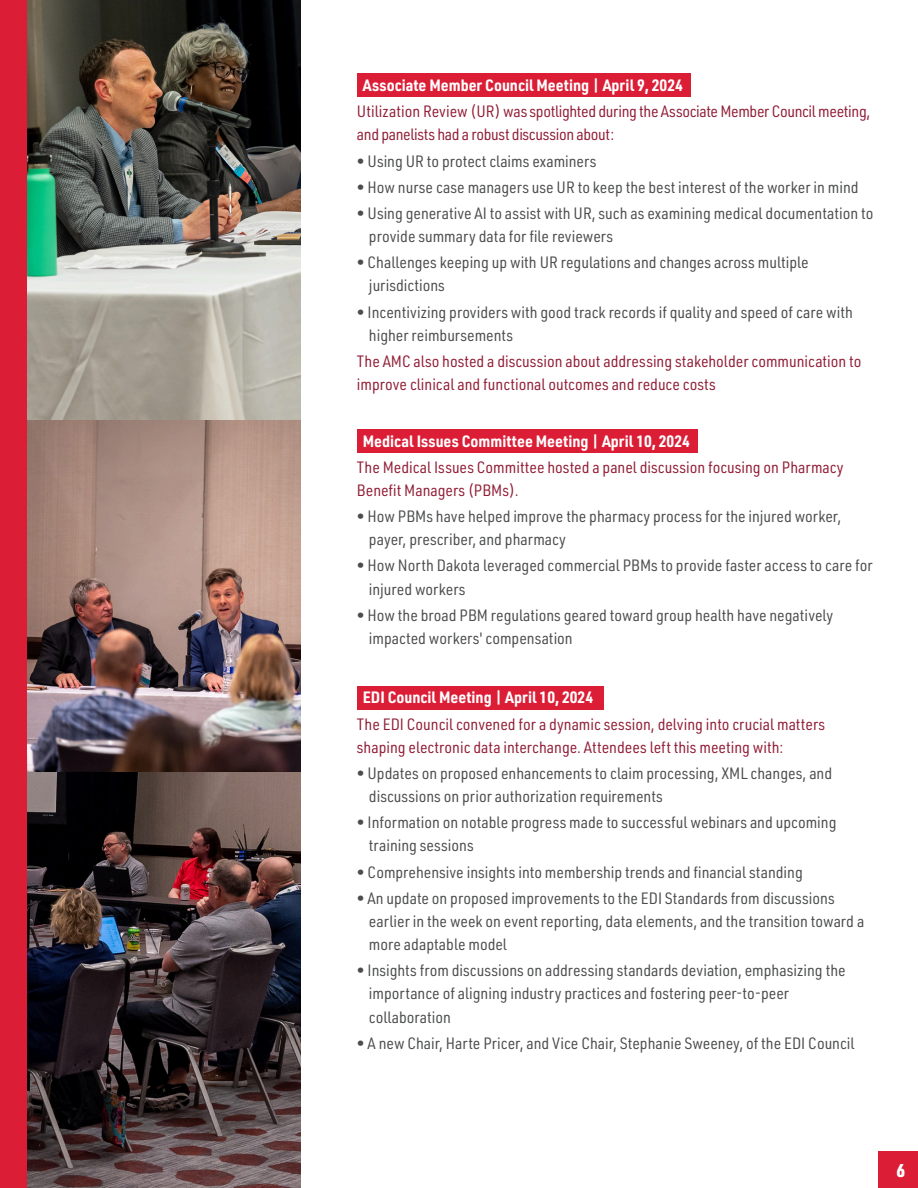
<style>
.page{position:relative;width:918px;height:1188px;background:#fff}
.page>*{position:absolute;margin:0;border:0;box-sizing:border-box;transform-origin:0 0}
.t1{font:900 18.15px "URWDIN Semi Cond";color:#fff}
.t2{font:16.05px/23.2px "URWDIN Semi Cond";color:#4b4c4d}
.t3{font:16.05px/23.1px "URWDIN Semi Cond";color:#911d35}
.t4{font:700 16.05px "URWDIN Semi Cond";color:#fff}
.t5{font:16.05px/23.2px "URWDIN Semi Cond";letter-spacing:-.02em;color:#911d35}
</style>
<div class="page">
<img style="left:27px;top:772px;width:274px;height:416px">
<img style="left:27px;top:0;width:274px;height:421px">
<img style="left:27px;top:421px;width:274px;height:351px">
<div style="left:879px;top:1151px;width:39px;height:37px;background:#db1d35"></div>
<div style="left:0;top:0;width:27px;height:1188px;background:#db1d35"></div>
<div style="left:358px;top:74px;width:333px;height:23px;background:#db1d35"></div>
<div style="left:358px;top:429px;width:340px;height:24px;background:#db1d35"></div>
<div style="left:358px;top:686px;width:246px;height:24px;background:#db1d35"></div>
<p class="t4" style="left:363px;top:74px;width:322px">Associate Member Council Meeting | April 9, 2024</p>
<p class="t5" style="left:357px;top:99px;width:515px">Utilization Review (UR) was spotlighted during the Associate Member Council meeting, and panelists had a robust discussion about:</p>
<p class="t2" style="left:357px;top:149px;width:241px">• Using UR to protect claims examiners</p>
<p class="t2" style="left:357px;top:175px;width:503px">• How nurse case managers use UR to keep the best interest of the worker in mind</p>
<p class="t2" style="left:369px;top:201px;width:506px;text-indent:-12px">• Using generative AI to assist with UR, such as examining medical documentation to provide summary data for file reviewers</p>
<p class="t2" style="left:369px;top:250px;width:441px;text-indent:-12px">• Challenges keeping up with UR regulations and changes across multiple jurisdictions</p>
<p class="t2" style="left:369px;top:300px;width:485px;text-indent:-12px">• Incentivizing providers with good track records if quality and speed of care with higher reimbursements</p>
<p class="t3" style="left:357px;top:349px;width:506px">The AMC also hosted a discussion about addressing stakeholder communication to improve clinical and functional outcomes and reduce costs</p>
<p class="t4" style="left:363px;top:430px;width:329px">Medical Issues Committee Meeting | April 10, 2024</p>
<p class="t3" style="left:357px;top:455px;width:488px">The Medical Issues Committee hosted a panel discussion focusing on Pharmacy<br>Benefit Managers (PBMs).</p>
<p class="t2" style="left:369px;top:504px;width:474px;text-indent:-12px">• How PBMs have helped improve the pharmacy process for the injured worker, payer, prescriber, and pharmacy</p>
<p class="t2" style="left:369px;top:554px;width:505px;text-indent:-12px">• How North Dakota leveraged commercial PBMs to provide faster access to care for injured workers</p>
<p class="t2" style="left:369px;top:603px;width:466px;text-indent:-12px">• How the broad PBM regulations geared toward group health have negatively impacted workers' compensation</p>
<p class="t4" style="left:363px;top:687px;width:232px">EDI Council Meeting | April 10, 2024</p>
<p class="t3" style="left:357px;top:712px;width:470px">The EDI Council convened for a dynamic session, delving into crucial matters shaping electronic data interchange. Attendees left this meeting with:</p>
<p class="t2" style="left:369px;top:761px;width:465px;text-indent:-12px">• Updates on proposed enhancements to claim processing, XML changes, and discussions on prior authorization requirements</p>
<p class="t2" style="left:369px;top:810px;width:469px;text-indent:-12px">• Information on notable progress made to successful webinars and upcoming training sessions</p>
<p class="t2" style="left:357px;top:860px;width:447px">• Comprehensive insights into membership trends and financial standing</p>
<p class="t2" style="left:369px;top:886px;width:497px;text-indent:-12px">• An update on proposed improvements to the EDI Standards from discussions earlier in the week on event reporting, data elements, and the transition toward a more adaptable model</p>
<p class="t2" style="left:369px;top:959px;width:478px;text-indent:-12px">• Insights from discussions on addressing standards deviation, emphasizing the importance of aligning industry practices and fostering peer-to-peer collaboration</p>
<p class="t2" style="left:357px;top:1031px;width:499px">• A new Chair, Harte Pricer, and Vice Chair, Stephanie Sweeney, of the EDI Council</p>
<p class="t1" style="left:896px;top:1158px;width:10px">6</p>
</div>
